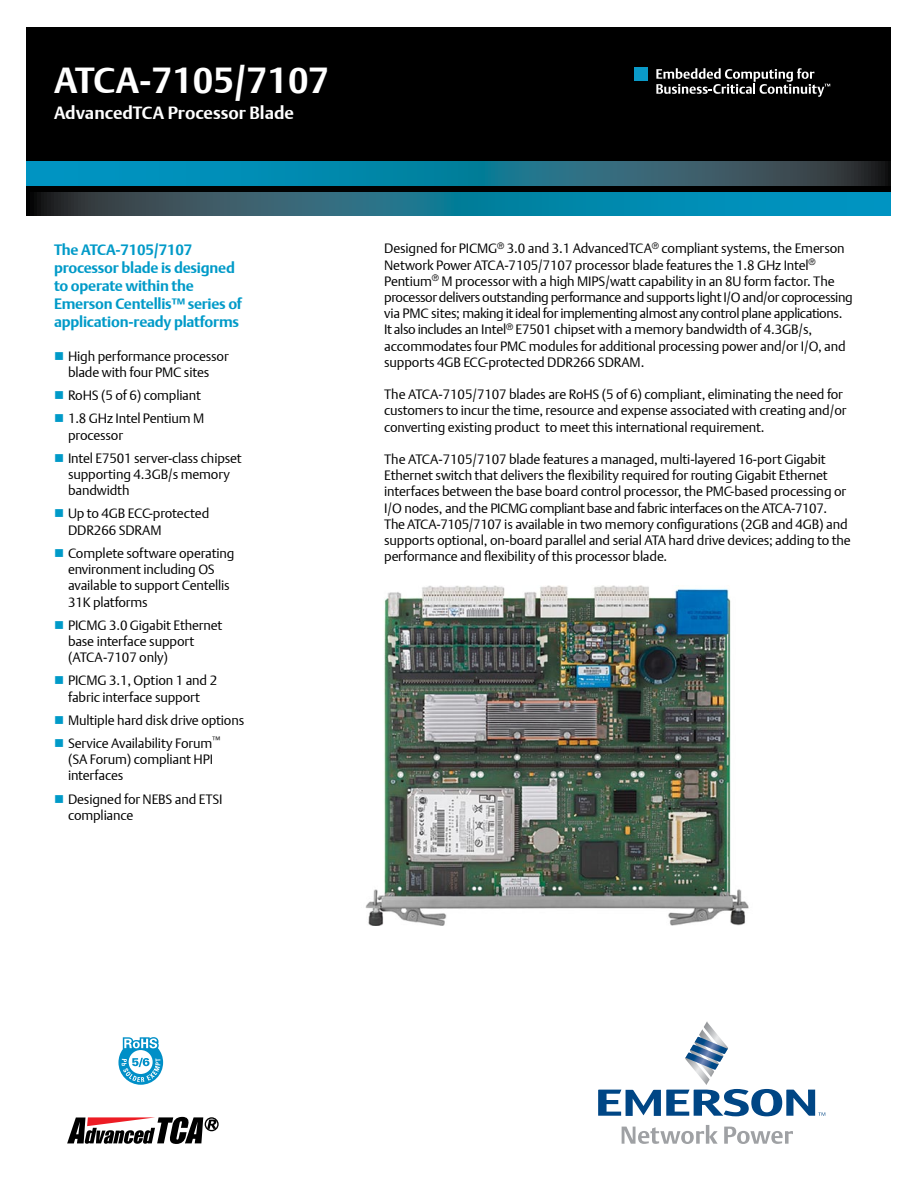
<style>
.page{position:relative;width:918px;height:1188px;background:#fff}
.page>*{position:absolute;margin:0;border:0;box-sizing:border-box;transform-origin:0 0}
.t1{font:700 36.15px "DTL Argo T";color:#fff}
.t2{font:700 17.7px "DTL Argo T";color:#fff}
.t3{font:700 15px/18px "DTL Argo T";letter-spacing:-.015em;color:#009ac8}
.t4{font:13.5px/16.2px "DTL Argo T Light";letter-spacing:-.01em;color:#000}
.s1{color:#009ac8}
</style>
<div class="page">
<div style="left:27px;top:27px;width:864px;height:189px;background:#000"></div>
<div style="left:635px;top:67px;width:13px;height:14px;background:#0a9ac8"></div>
<svg style="left:656px;top:68px;width:174px;height:29px"></svg>
<svg style="left:34px;top:192px;width:857px;height:24px;background:#18738d"></svg>
<svg style="left:27px;top:162px;width:864px;height:23px;background:#17748f"></svg>
<svg style="left:598px;top:1021px;width:227px;height:95px"></svg>
<svg style="left:622px;top:1125px;width:96px;height:19px"></svg>
<svg style="left:724px;top:1127px;width:69px;height:17px"></svg>
<svg style="left:67px;top:1117px;width:151px;height:27px"></svg>
<svg style="left:118px;top:1037px;width:45px;height:48px"></svg>
<img style="left:365px;top:585px;width:384px;height:341px">
<h1 class="t1" style="left:54px;top:59px;width:277px">ATCA-7105/7107</h1>
<h2 class="t2" style="left:54px;top:102px;width:242px">AdvancedTCA Processor Blade</h2>
<p class="t3" style="left:54px;top:240px;width:189px">The ATCA-7105/7107 processor blade is designed to operate within the<br>Emerson Centellis™ series of application-ready platforms</p>
<p class="t4" style="left:54px;top:348px;width:176px;text-align:center"><span class="s1">■</span> High performance processor blade with four PMC sites</p>
<p class="t4" style="left:54px;top:387px;width:148px"><span class="s1">■</span> RoHS (5 of 6) compliant</p>
<p class="t4" style="left:68px;top:410px;width:138px;text-indent:-14px"><span class="s1">■</span> 1.8 GHz Intel Pentium M processor</p>
<p class="t4" style="left:68px;top:450px;width:175px;text-indent:-14px"><span class="s1">■</span> Intel E7501 server-class chipset supporting 4.3GB/s memory bandwidth</p>
<p class="t4" style="left:68px;top:505px;width:143px;text-indent:-14px"><span class="s1">■</span> Up to 4GB ECC-protected<br>DDR266 SDRAM</p>
<p class="t4" style="left:68px;top:545px;width:168px;text-indent:-14px"><span class="s1">■</span> Complete software operating environment including OS available to support Centellis<br>31K platforms</p>
<p class="t4" style="left:68px;top:617px;width:156px;text-indent:-14px"><span class="s1">■</span> PICMG 3.0 Gigabit Ethernet base interface support (ATCA-7107 only)</p>
<p class="t4" style="left:54px;top:672px;width:165px;text-align:center"><span class="s1">■</span> PICMG 3.1, Option 1 and 2 fabric interface support</p>
<p class="t4" style="left:54px;top:712px;width:192px"><span class="s1">■</span> Multiple hard disk drive options</p>
<p class="t4" style="left:68px;top:735px;width:154px;text-indent:-14px"><span class="s1">■</span> Service Availability Forum<sup>™ </sup>(SA Forum) compliant HPI interfaces</p>
<p class="t4" style="left:68px;top:791px;width:156px;text-indent:-14px"><span class="s1">■</span> Designed for NEBS and ETSI compliance</p>
<p class="t4" style="left:384px;top:240px;width:470px">Designed for PICMG<sup>®</sup> 3.0 and 3.1 AdvancedTCA<sup>®</sup> compliant systems, the Emerson Network Power ATCA-7105/7107 processor blade features the 1.8 GHz Intel<sup>® </sup>Pentium<sup>®</sup> M processor with a high MIPS/watt capability in an 8U form factor. The processor delivers outstanding performance and supports light I/O and/or coprocessing via PMC sites; making it ideal for implementing almost any control plane applications.<br>It also includes an Intel<sup>®</sup> E7501 chipset with a memory bandwidth of 4.3GB/s, accommodates four PMC modules for additional processing power and/or I/O, and supports 4GB ECC-protected DDR266 SDRAM.</p>
<p class="t4" style="left:384px;top:386px;width:464px">The ATCA-7105/7107 blades are RoHS (5 of 6) compliant, eliminating the need for customers to incur the time, resource and expense associated with creating and/or converting existing product to meet this international requirement.</p>
<p class="t4" style="left:384px;top:451px;width:468px">The ATCA-7105/7107 blade features a managed, multi-layered 16-port Gigabit Ethernet switch that delivers the flexibility required for routing Gigabit Ethernet interfaces between the base board control processor, the PMC-based processing or I/O nodes, and the PICMG compliant base and fabric interfaces on the ATCA-7107.<br>The ATCA-7105/7107 is available in two memory configurations (2GB and 4GB) and supports optional, on-board parallel and serial ATA hard drive devices; adding to the performance and flexibility of this processor blade.</p>
</div>
